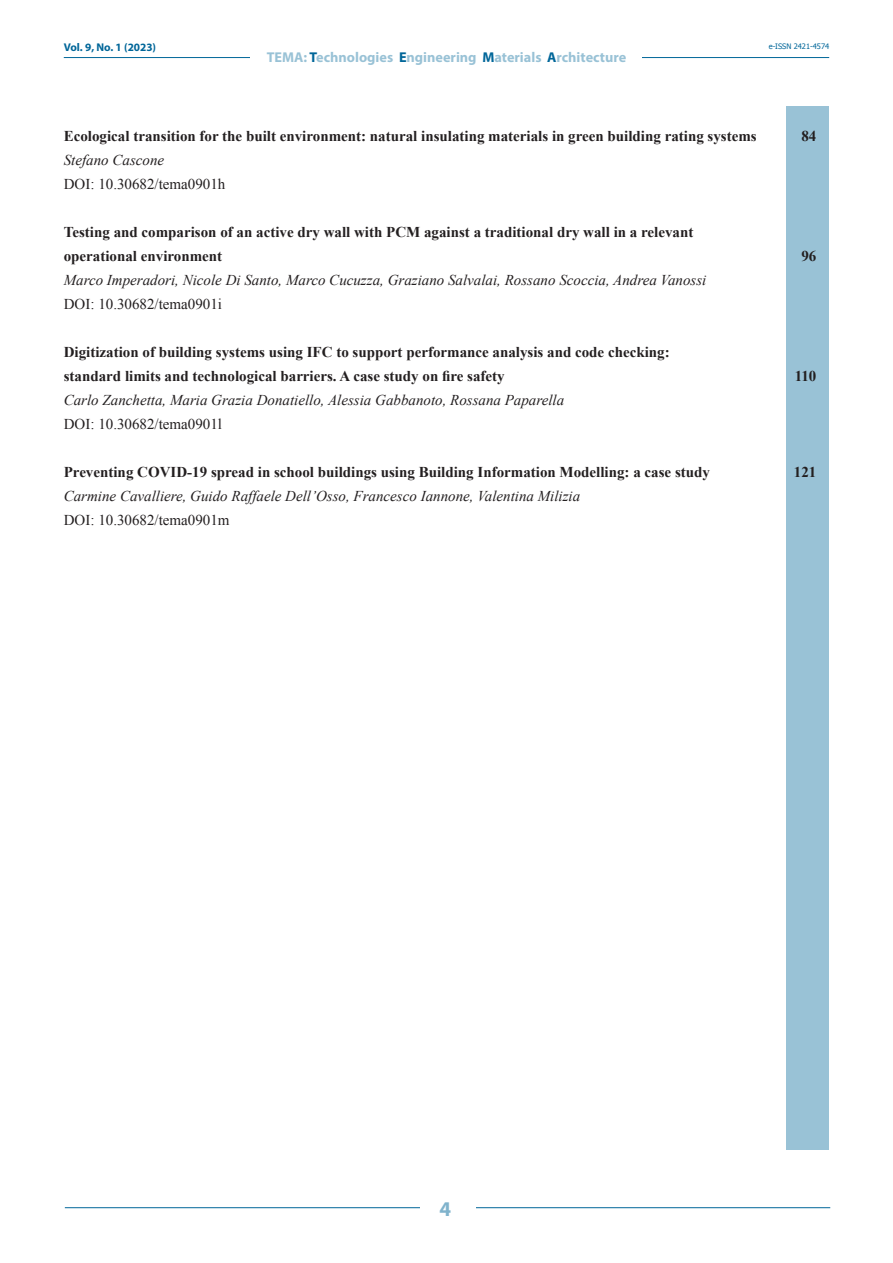
<style>
.page{position:relative;width:893px;height:1263px;background:#fff}
.page>*{position:absolute;margin:0;border:0;box-sizing:border-box;transform-origin:0 0}
.t1{font:700 21px "Myriad Pro";color:#80b3cc}
.t2{font:700 15px/24px "Times New Roman";color:#231f20}
.t3{font:italic 15px "Times New Roman";color:#231f20}
.t4{font:15px "Times New Roman";color:#231f20}
.t5{font:700 14.25px "Myriad Pro";color:#99c2d6}
.t6{font:700 11.25px "Myriad Pro";color:#069}
.t7{font:7.5px "Tahoma";color:#069}
.s1{color:#069}
</style>
<div class="page">
<hr style="left:64px;top:57px;width:765px;height:1px;background:#069">
<div style="left:251px;top:48px;width:391px;height:17px;background:#fff"></div>
<hr style="left:65px;top:1207px;width:765px;height:1px;background:#069">
<div style="left:420px;top:1195px;width:55px;height:25px;background:#fff"></div>
<div style="left:787px;top:106px;width:42px;height:1044px;background:#99c2d6"></div>
<p class="t6" style="left:64px;top:40px;width:94px">Vol. 9, No. 1 (2023)</p>
<p class="t7" style="left:769px;top:41px;width:62px">e-ISSN 2421-4574</p>
<p class="t5" style="left:267px;top:48px;width:361px">TEMA: <span class="s1">T</span>echnologies <span class="s1">E</span>ngineering <span class="s1">M</span>aterials <span class="s1">A</span>rchitecture</p>
<p class="t2" style="left:64px;top:123px;width:694px">Ecological transition for the built environment: natural insulating materials in green building rating systems</p>
<p class="t2" style="left:801px;top:123px;width:16px">84</p>
<p class="t3" style="left:64px;top:149px;width:102px">Stefano Cascone</p>
<p class="t4" style="left:64px;top:174px;width:163px">DOI: 10.30682/tema0901h</p>
<p class="t2" style="left:64px;top:219px;width:631px">Testing and comparison of an active dry wall with PCM against a traditional dry wall in a relevant operational environment</p>
<p class="t2" style="left:801px;top:243px;width:16px">96</p>
<p class="t3" style="left:64px;top:269px;width:644px">Marco Imperadori, Nicole Di Santo, Marco Cucuzza, Graziano Salvalai, Rossano Scoccia, Andrea Vanossi</p>
<p class="t4" style="left:64px;top:294px;width:160px">DOI: 10.30682/tema0901i</p>
<p class="t2" style="left:64px;top:339px;width:607px">Digitization of building systems using IFC to support performance analysis and code checking: standard limits and technological barriers. A case study on fire safety</p>
<p class="t2" style="left:795px;top:363px;width:23px">110</p>
<p class="t3" style="left:64px;top:389px;width:502px">Carlo Zanchetta, Maria Grazia Donatiello, Alessia Gabbanoto, Rossana Paparella</p>
<p class="t4" style="left:64px;top:414px;width:160px">DOI: 10.30682/tema0901l</p>
<p class="t2" style="left:64px;top:459px;width:648px">Preventing COVID-19 spread in school buildings using Building Information Modelling: a case study</p>
<p class="t2" style="left:794px;top:459px;width:24px">121</p>
<p class="t3" style="left:64px;top:485px;width:518px">Carmine Cavalliere, Guido Raffaele Dell’Osso, Francesco Iannone, Valentina Milizia</p>
<p class="t4" style="left:64px;top:510px;width:167px">DOI: 10.30682/tema0901m</p>
<h1 class="t1" style="left:439px;top:1195px;width:13px">4</h1>
</div>
